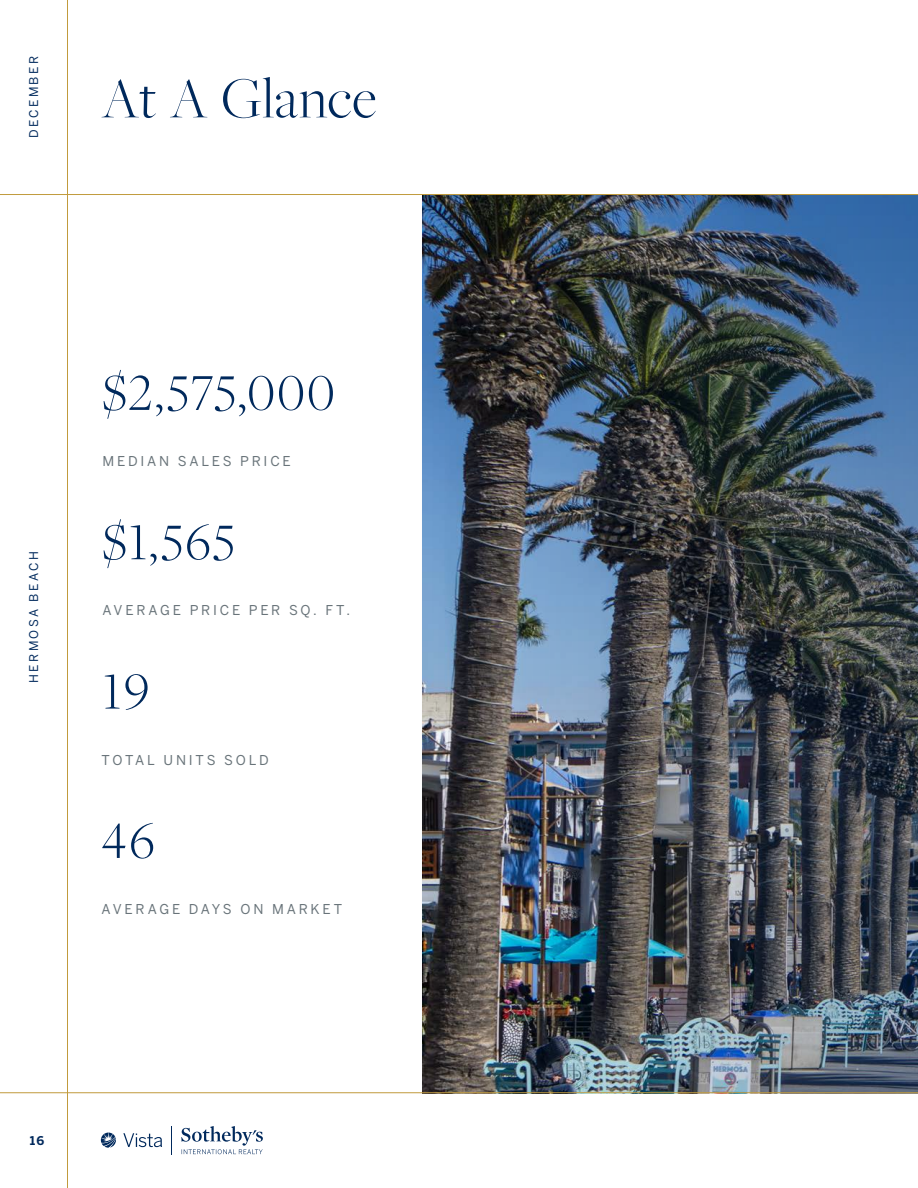
<style>
.page{position:relative;width:918px;height:1188px;background:#fff}
.page>*{position:absolute;margin:0;border:0;box-sizing:border-box;transform-origin:0 0}
.t1{font:300 60px "Freight Big Pro";letter-spacing:.01em;color:#00295c}
.t2{font:300 54px "Freight Disp Pro";letter-spacing:.035em;color:#00295c}
.t3{font:13.5px "Benton Sans";letter-spacing:.205em;color:#687379}
.t4{font:12px "Benton Sans";letter-spacing:.2em;color:#00295c}
.t5{font:700 12px "Benton Sans";color:#00295c}
</style>
<div class="page">
<svg style="left:123px;top:1133px;width:39px;height:14px"></svg>
<svg style="left:181px;top:1126px;width:82px;height:28px"></svg>
<svg style="left:101px;top:1133px;width:15px;height:15px"></svg>
<img style="left:422px;top:195px;width:496px;height:897px">
<hr style="left:0;top:1092px;width:918px;height:1px;background:#c19b3d">
<hr style="left:67px;top:0;width:1px;height:1188px;background:#c19b3d">
<hr style="left:0;top:194px;width:918px;height:1px;background:#c19b3d">
<p class="t4" style="left:27px;top:138px;width:84px;rotate:-90deg">DECEMBER</p>
<h1 class="t1" style="left:102px;top:60px;width:277px">At A Glance</h1>
<p class="t4" style="left:27px;top:683px;width:133px;rotate:-90deg">HERMOSA BEACH</p>
<h2 class="t2" style="left:102px;top:358px;width:234px">$2,575,000</h2>
<p class="t3" style="left:102px;top:453px;width:190px">MEDIAN SALES PRICE</p>
<h2 class="t2" style="left:102px;top:507px;width:134px">$1,565</h2>
<p class="t3" style="left:102px;top:603px;width:249px">AVERAGE PRICE PER SQ. FT.</p>
<h2 class="t2" style="left:102px;top:656px;width:49px">19</h2>
<p class="t3" style="left:102px;top:752px;width:169px">TOTAL UNITS SOLD</p>
<h2 class="t2" style="left:102px;top:806px;width:55px">46</h2>
<p class="t3" style="left:102px;top:901px;width:242px">AVERAGE DAYS ON MARKET</p>
<p class="t5" style="left:30px;top:1133px;width:16px">16</p>
</div>
